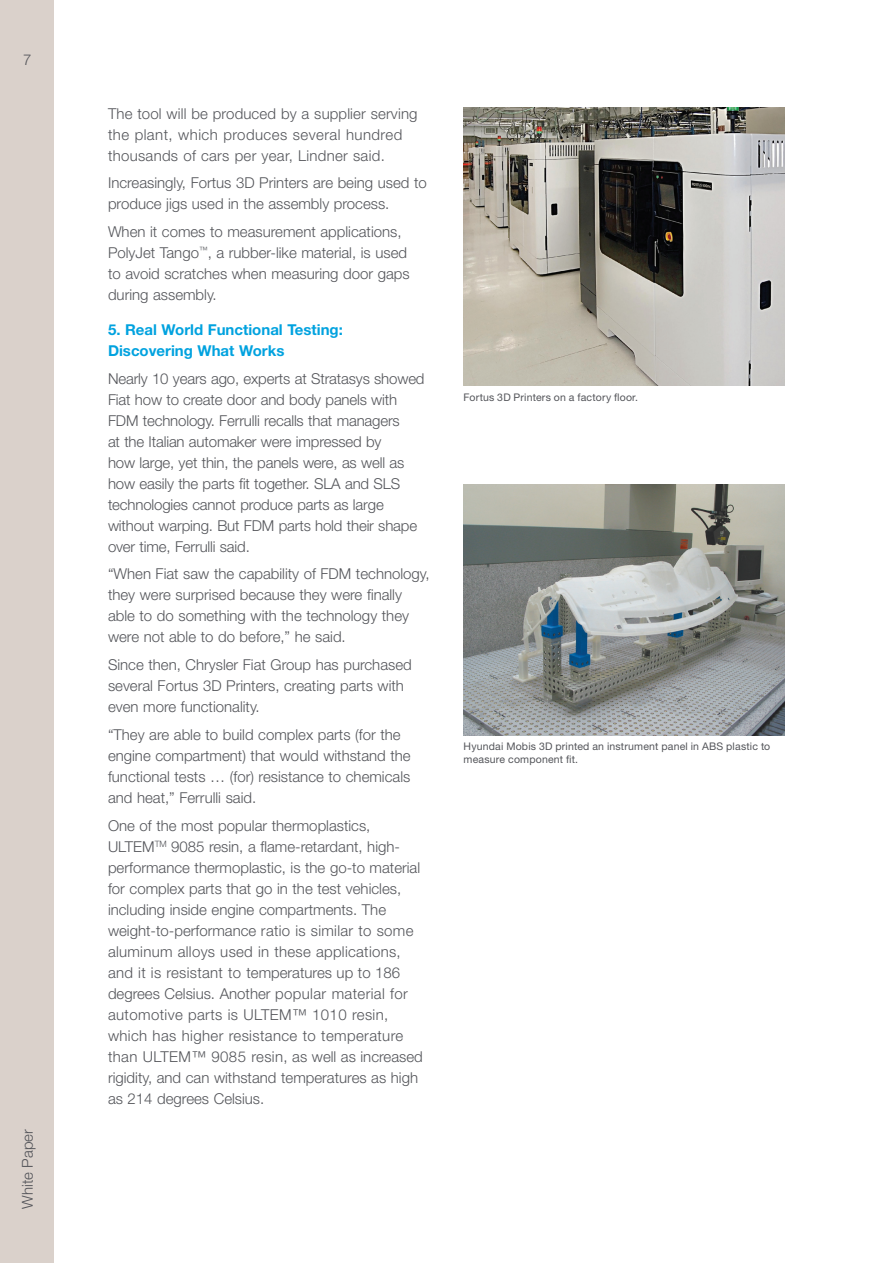
<style>
.page{position:relative;width:893px;height:1263px;background:#fff}
.page>*{position:absolute;margin:0;border:0;box-sizing:border-box;transform-origin:0 0}
.t1{font:300 15px/21px "Helvetica Neue LT Std";color:#54555a}
.t2{font:300 15px/21px "Helvetica Neue LT Std";letter-spacing:.02em;color:#54555a}
.t3{font:700 15px/21px "Helvetica Neue LT Std";color:#00a2df}
.t4{font:10.5px/13.5px "Helvetica Neue LT Std";letter-spacing:.02em;color:#54555a}
</style>
<div class="page">
<div style="left:0;top:0;width:54px;height:1263px;background:#dad1cb"></div>
<img style="left:463px;top:108px;width:322px;height:278px">
<img style="left:464px;top:485px;width:321px;height:250px">
<p class="t1" style="left:23px;top:49px;width:10px">7</p>
<p class="t1" style="left:17px;top:1209px;width:82px;rotate:-90deg">White Paper</p>
<p class="t2" style="left:108px;top:103px;width:311px">The tool will be produced by a supplier serving the plant, which produces several hundred thousands of cars per year, Lindner said.</p>
<p class="t1" style="left:108px;top:172px;width:320px">Increasingly, Fortus 3D Printers are being used to produce jigs used in the assembly process.</p>
<p class="t1" style="left:108px;top:221px;width:303px">When it comes to measurement applications, PolyJet Tango<sup>™</sup>, a rubber-like material, is used to avoid scratches when measuring door gaps during assembly.</p>
<p class="t3" style="left:108px;top:319px;width:236px">5. Real World Functional Testing:<br>Discovering What Works</p>
<p class="t1" style="left:108px;top:367px;width:318px">Nearly 10 years ago, experts at Stratasys showed Fiat how to create door and body panels with FDM technology. Ferrulli recalls that managers<br>at the Italian automaker were impressed by<br>how large, yet thin, the panels were, as well as how easily the parts fit together. SLA and SLS technologies cannot produce parts as large without warping. But FDM parts hold their shape over time, Ferrulli said.</p>
<p class="t1" style="left:108px;top:563px;width:323px">“When Fiat saw the capability of FDM technology, they were surprised because they were finally able to do something with the technology they were not able to do before,” he said.</p>
<p class="t1" style="left:108px;top:654px;width:305px">Since then, Chrysler Fiat Group has purchased several Fortus 3D Printers, creating parts with even more functionality.</p>
<p class="t1" style="left:108px;top:724px;width:304px">“They are able to build complex parts (for the engine compartment) that would withstand the functional tests … (for) resistance to chemicals and heat,” Ferrulli said.</p>
<p class="t1" style="left:108px;top:814px;width:316px">One of the most popular thermoplastics, ULTEM<sup>TM</sup> 9085 resin, a flame-retardant, high&shy;performance thermoplastic, is the go-to material for complex parts that go in the test vehicles, including inside engine compartments. The weight-to-performance ratio is similar to some aluminum alloys used in these applications, and it is resistant to temperatures up to 186 degrees Celsius. Another popular material for automotive parts is ULTEM™ 1010 resin, which has higher resistance to temperature than ULTEM™ 9085 resin, as well as increased rigidity, and can withstand temperatures as high as 214 degrees Celsius.</p>
<p class="t4" style="left:463px;top:390px;width:176px">Fortus 3D Printers on a factory floor.</p>
<p class="t4" style="left:464px;top:739px;width:308px">Hyundai Mobis 3D printed an instrument panel in ABS plastic to measure component fit.</p>
</div>
